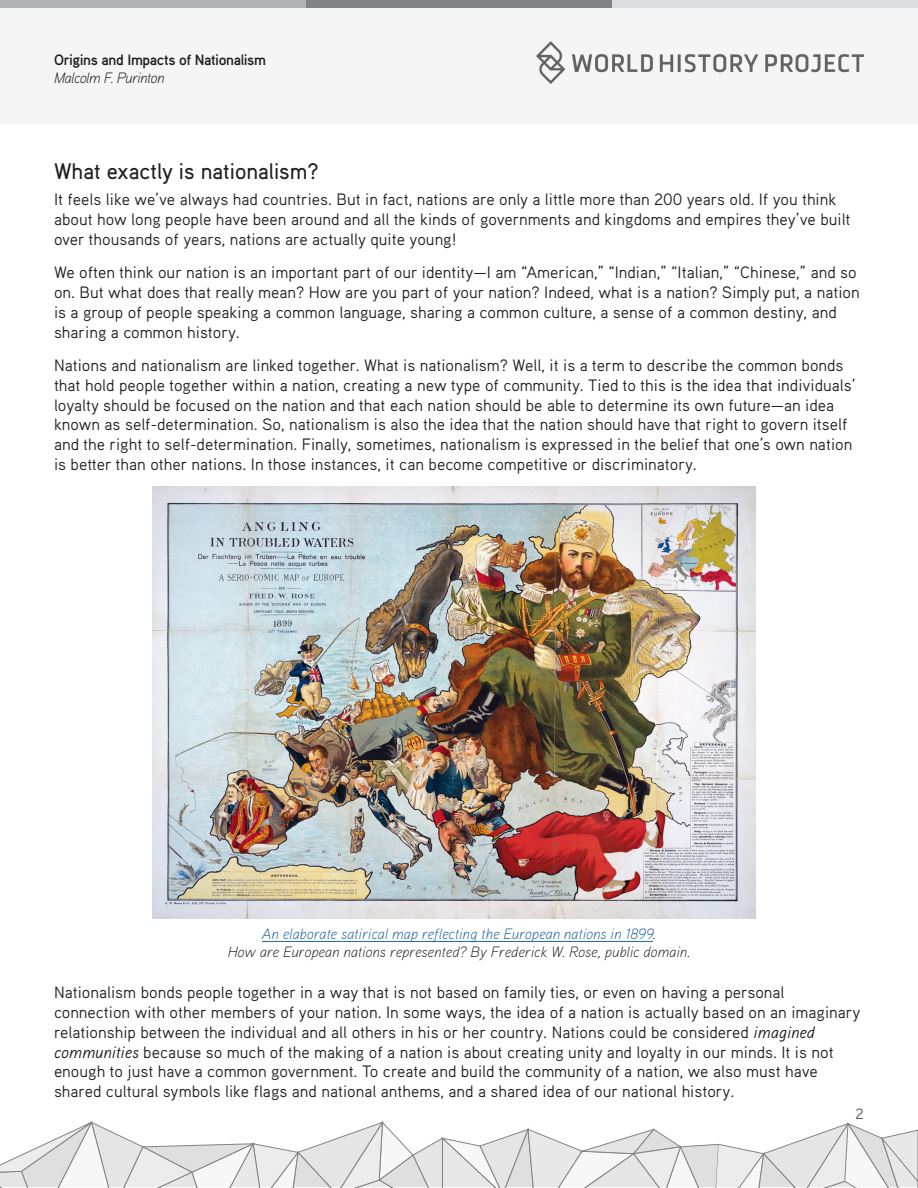
<style>
.page{position:relative;width:918px;height:1188px;background:#fff}
.page>*{position:absolute;margin:0;border:0;box-sizing:border-box;transform-origin:0 0}
.Heading{font:500 22.5px "Aaux Pro";color:#231f20}
.Body{font:16.5px/19.8px "Aaux Pro";color:#231f20}
.t1{font:italic 300 15px/18px "Aaux Pro";color:#231f20;text-align:center}
.t2{font:700 15px "Aaux Pro";letter-spacing:-.025em;color:#231f20}
.t3{font:italic 300 15px "Aaux Pro";letter-spacing:-.04em;color:#231f20}
.t4{font:15px "Aaux Pro";color:#57585a}
.s1{color:#175d9e}
.s2{font-style:italic}
</style>
<div class="page">
<div style="left:0;top:0;width:918px;height:123px;background:#f5f5f6"></div>
<img style="left:537px;top:41px;width:327px;height:42px">
<div style="left:0;top:0;width:306px;height:8px;background:#b2b3b7"></div>
<div style="left:306px;top:0;width:306px;height:8px;background:#808285"></div>
<div style="left:612px;top:0;width:306px;height:8px;background:#dcdddf"></div>
<svg style="left:0;top:1121px;width:918px;height:67px"></svg>
<img style="left:152px;top:487px;width:604px;height:431px">
<hr style="left:262px;top:941px;width:391px;height:1px;background:#175d9e">
<p class="t2" style="left:54px;top:51px;width:213px">Origins and Impacts of Nationalism</p>
<p class="t3" style="left:54px;top:69px;width:112px">Malcolm F. Purinton</p>
<h2 class="Heading" style="left:54px;top:157px;width:266px">What exactly is nationalism?</h2>
<p class="Body" style="left:54px;top:189px;width:798px">It feels like we’ve always had countries. But in fact, nations are only a little more than 200 years old. If you think about how long people have been around and all the kinds of governments and kingdoms and empires they’ve built over thousands of years, nations are actually quite young!</p>
<p class="Body" style="left:54px;top:262px;width:807px">We often think our nation is an important part of our identity—I am “American,” “Indian,” “Italian,” “Chinese,” and so on. But what does that really mean? How are you part of your nation? Indeed, what is a nation? Simply put, a nation is a group of people speaking a common language, sharing a common culture, a sense of a common destiny, and sharing a common history.</p>
<p class="Body" style="left:54px;top:355px;width:803px">Nations and nationalism are linked together. What is nationalism? Well, it is a term to describe the common bonds that hold people together within a nation, creating a new type of community. Tied to this is the idea that individuals’ loyalty should be focused on the nation and that each nation should be able to determine its own future—an idea known as self-determination. So, nationalism is also the idea that the nation should have that right to govern itself and the right to self-determination. Finally, sometimes, nationalism is expressed in the belief that one’s own nation is better than other nations. In those instances, it can become competitive or discriminatory.</p>
<p class="t1" style="left:228px;top:925px;width:464px"><span class="s1">An elaborate satirical map reflecting the European nations in 1899</span>.<br>How are European nations represented? By Frederick W. Rose, public domain.</p>
<p class="Body" style="left:54px;top:982px;width:808px">Nationalism bonds people together in a way that is not based on family ties, or even on having a personal connection with other members of your nation. In some ways, the idea of a nation is actually based on an imaginary relationship between the individual and all others in his or her country. Nations could be considered <span class="s2">imagined communities</span> because so much of the making of a nation is about creating unity and loyalty in our minds. It is not enough to just have a common government. To create and build the community of a nation, we also must have shared cultural symbols like flags and national anthems, and a shared idea of our national history.</p>
<p class="t4" style="left:856px;top:1104px;width:10px">2</p>
</div>
